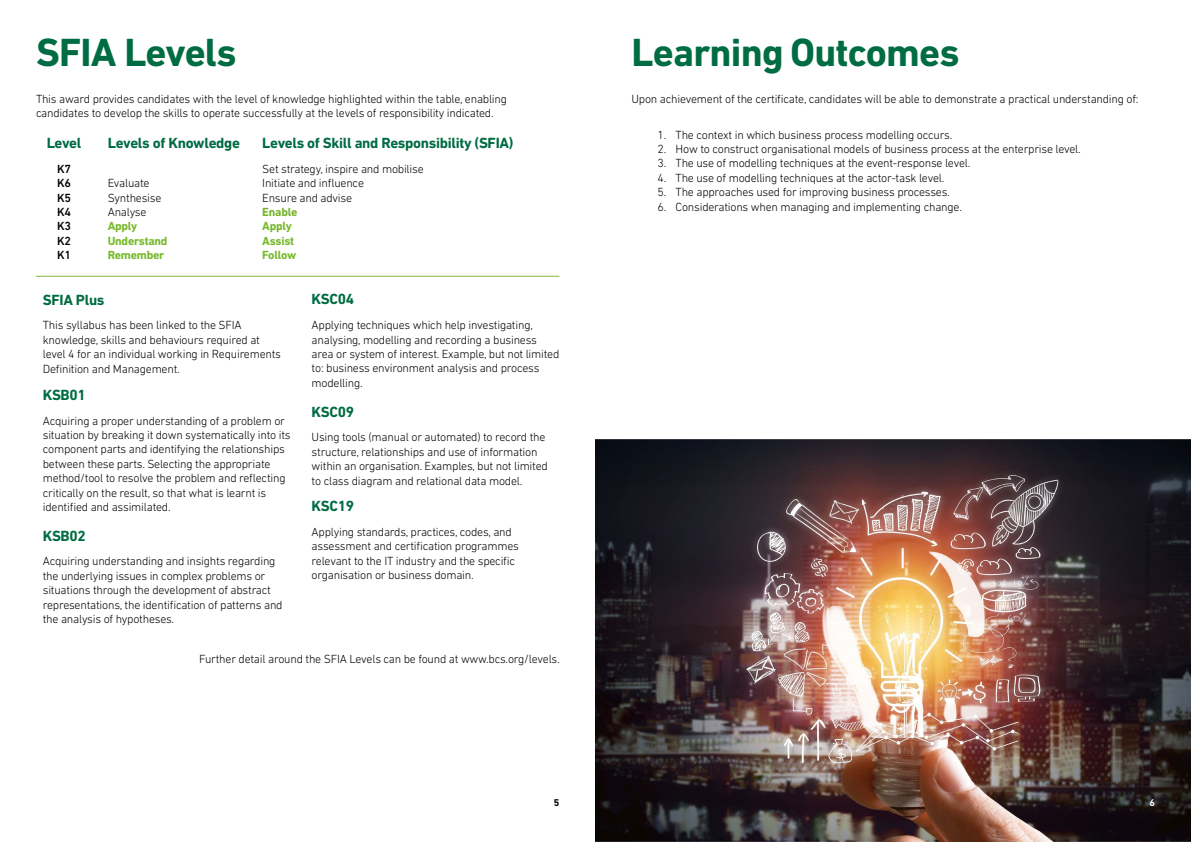
<style>
.page{position:relative;width:1191px;height:842px;background:#fff}
.page>*{position:absolute;margin:0;border:0;box-sizing:border-box;transform-origin:0 0}
.t1{font:700 40px "DIN Next LT Pro";letter-spacing:-.02em;color:#006c43}
.t2{font:700 15px "DIN Next LT Pro";letter-spacing:-.02em;color:#006c43}
.t3{font:300 12px/14.4px "DIN Next LT Pro";letter-spacing:-.02em;color:#000}
.t4{font:700 12px/14.4px "DIN Next LT Pro";letter-spacing:-.02em;color:#76b82a}
.t5{font:500 12px/14.4px "DIN Next LT Pro";letter-spacing:-.02em;color:#000;text-align:justify}
.t6{font:700 12px "DIN Next LT Pro";letter-spacing:-.02em;color:#77b42b}
.t7{font:700 10px "DIN Next LT Pro";color:#000}
.t8{font:700 10px "DIN Next LT Pro";color:#fff}
</style>
<div class="page">
<hr style="left:36px;top:276px;width:523px;height:1px;background:#84b443">
<img style="left:595px;top:439px;width:596px;height:403px">
<h1 class="t1" style="left:36px;top:29px;width:202px">SFIA Levels</h1>
<p class="t3" style="left:36px;top:91px;width:472px">This award provides candidates with the level of knowledge highlighted within the table, enabling candidates to develop the skills to operate successfully at the levels of responsibility indicated.</p>
<p class="t2" style="left:47px;top:134px;width:36px">Level</p>
<p class="t5" style="left:57px;top:161px;width:15px">K7<br>K6<br>K5<br>K4<br>K3<br>K2<br>K1</p>
<p class="t2" style="left:262px;top:134px;width:253px">Levels of Skill and Responsibility (SFIA)</p>
<p class="t3" style="left:262px;top:161px;width:163px">Set strategy, inspire and mobilise<br>Initiate and influence<br>Ensure and advise</p>
<p class="t6" style="left:262px;top:205px;width:37px">Enable</p>
<p class="t4" style="left:262px;top:219px;width:36px">Apply<br>Assist<br>Follow</p>
<p class="t2" style="left:108px;top:134px;width:134px">Levels of Knowledge</p>
<p class="t3" style="left:108px;top:176px;width:55px">Evaluate<br>Synthesise<br>Analyse</p>
<p class="t4" style="left:108px;top:219px;width:61px">Apply<br>Understand<br>Remember</p>
<p class="t2" style="left:43px;top:291px;width:63px">SFIA Plus</p>
<p class="t3" style="left:43px;top:318px;width:240px">This syllabus has been linked to the SFIA knowledge, skills and behaviours required at level 4 for an individual working in Requirements Definition and Management.</p>
<p class="t2" style="left:43px;top:386px;width:45px">KSB01</p>
<p class="t3" style="left:43px;top:413px;width:249px">Acquiring a proper understanding of a problem or situation by breaking it down systematically into its component parts and identifying the relationships between these parts. Selecting the appropriate method/tool to resolve the problem and reflecting critically on the result, so that what is learnt is identified and assimilated.</p>
<p class="t2" style="left:43px;top:527px;width:45px">KSB02</p>
<p class="t3" style="left:43px;top:554px;width:241px">Acquiring understanding and insights regarding the underlying issues in complex problems or situations through the development of abstract representations, the identification of patterns and the analysis of hypotheses.</p>
<p class="t2" style="left:312px;top:291px;width:44px">KSC04</p>
<p class="t3" style="left:312px;top:318px;width:249px">Applying techniques which help investigating, analysing, modelling and recording a business area or system of interest. Example, but not limited to: business environment analysis and process modelling.</p>
<p class="t2" style="left:312px;top:403px;width:44px">KSC09</p>
<p class="t3" style="left:312px;top:430px;width:238px">Using tools (manual or automated) to record the structure, relationships and use of information within an organisation. Examples, but not limited to class diagram and relational data model.</p>
<p class="t2" style="left:312px;top:497px;width:44px">KSC19</p>
<p class="t3" style="left:312px;top:525px;width:209px">Applying standards, practices, codes, and assessment and certification programmes relevant to the IT industry and the specific organisation or business domain.</p>
<p class="t3" style="left:199px;top:651px;width:362px">Further detail around the SFIA Levels can be found at www.bcs.org/levels.</p>
<p class="t7" style="left:554px;top:797px;width:7px">5</p>
<h1 class="t1" style="left:631px;top:29px;width:329px">Learning Outcomes</h1>
<p class="t3" style="left:631px;top:91px;width:508px">Upon achievement of the certificate, candidates will be able to demonstrate a practical understanding of:</p>
<p class="t3" style="left:657px;top:127px;width:296px">1. The context in which business process modelling occurs.</p>
<p class="t3" style="left:657px;top:142px;width:425px">2. How to construct organisational models of business process at the enterprise level.</p>
<p class="t3" style="left:657px;top:156px;width:314px">3. The use of modelling techniques at the event-response level.</p>
<p class="t3" style="left:657px;top:170px;width:288px">4. The use of modelling techniques at the actor-task level.</p>
<p class="t3" style="left:657px;top:185px;width:294px">5. The approaches used for improving business processes.</p>
<p class="t3" style="left:657px;top:199px;width:306px">6. Considerations when managing and implementing change.</p>
<p class="t8" style="left:1149px;top:797px;width:7px">6</p>
</div>
